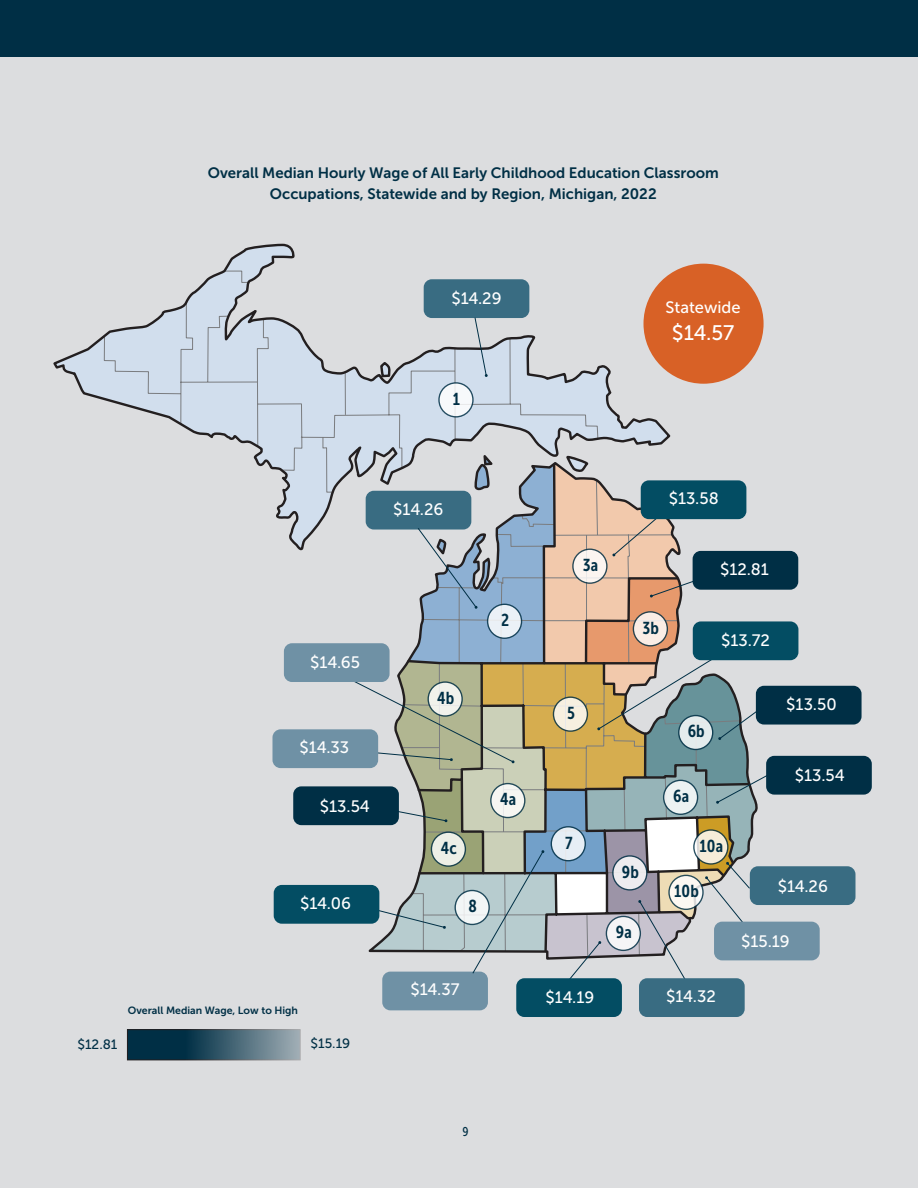
<style>
.page{position:relative;width:918px;height:1188px;background:#fff}
.page>*{position:absolute;margin:0;border:0;box-sizing:border-box;transform-origin:0 0}
.Paragraph_Style_1{font:21px "Museo Sans 500";color:#fff}
.t1{font:17.25px "Museo Sans Cond 700";letter-spacing:.01em;color:#002f45}
.Paragraph_Style_1-2{font:16.5px "Museo Sans 500";color:#fff}
.t2{font:15px/21px "Museo Sans 700";color:#002f45;text-align:center}
.Paragraph_Style_1-3{font:13.5px "Museo Sans 500";color:#002f45}
.t3{font:12.75px "Museo Sans Cond 500";color:#002f45}
.t4{font:10.5px "Museo Sans 700";color:#002f45}
</style>
<div class="page">
<div style="left:0;top:43px;width:918px;height:1145px;background:#dcdddf"></div>
<svg style="left:53px;top:243px;width:708px;height:677px"></svg>
<div style="left:424px;top:279px;width:105px;height:39px;background:#396c82;border-radius:8px"></div>
<svg style="left:474px;top:317px;width:14px;height:60px"></svg>
<div style="left:693px;top:551px;width:105px;height:39px;background:#002f45;border-radius:8px"></div>
<div style="left:293px;top:786px;width:106px;height:39px;background:#002f45;border-radius:8px"></div>
<div style="left:284px;top:643px;width:106px;height:39px;background:#6f91a5;border-radius:8px"></div>
<div style="left:756px;top:686px;width:106px;height:39px;background:#002f45;border-radius:8px"></div>
<div style="left:750px;top:866px;width:106px;height:39px;background:#396c82;border-radius:8px"></div>
<div style="left:382px;top:972px;width:106px;height:38px;background:#6f91a5;border-radius:8px"></div>
<div style="left:516px;top:978px;width:106px;height:39px;background:#034d63;border-radius:8px"></div>
<svg style="left:348px;top:456px;width:431px;height:530px"></svg>
<svg style="left:439px;top:383px;width:34px;height:34px"></svg>
<div style="left:438px;top:382px;width:36px;height:36px;border:1px solid #002f45;border-radius:50%"></div>
<svg style="left:488px;top:604px;width:34px;height:34px"></svg>
<div style="left:487px;top:604px;width:35px;height:35px;border:1px solid #002f45;border-radius:50%"></div>
<svg style="left:573px;top:549px;width:34px;height:34px"></svg>
<div style="left:572px;top:549px;width:36px;height:35px;border:1px solid #002f45;border-radius:50%"></div>
<svg style="left:633px;top:612px;width:34px;height:34px"></svg>
<div style="left:633px;top:611px;width:35px;height:36px;border:1px solid #002f45;border-radius:50%"></div>
<svg style="left:694px;top:830px;width:34px;height:34px"></svg>
<div style="left:693px;top:829px;width:36px;height:36px;border:1px solid #002f45;border-radius:50%"></div>
<svg style="left:669px;top:875px;width:34px;height:34px"></svg>
<div style="left:668px;top:875px;width:36px;height:35px;border:1px solid #002f45;border-radius:50%"></div>
<svg style="left:606px;top:916px;width:34px;height:34px"></svg>
<div style="left:606px;top:916px;width:35px;height:35px;border:1px solid #002f45;border-radius:50%"></div>
<svg style="left:613px;top:856px;width:34px;height:34px"></svg>
<div style="left:612px;top:855px;width:36px;height:36px;border:1px solid #002f45;border-radius:50%"></div>
<svg style="left:455px;top:890px;width:34px;height:34px"></svg>
<div style="left:454px;top:890px;width:36px;height:35px;border:1px solid #002f45;border-radius:50%"></div>
<svg style="left:551px;top:827px;width:34px;height:34px"></svg>
<div style="left:551px;top:826px;width:35px;height:35px;border:1px solid #002f45;border-radius:50%"></div>
<svg style="left:431px;top:832px;width:34px;height:34px"></svg>
<div style="left:431px;top:831px;width:35px;height:36px;border:1px solid #002f45;border-radius:50%"></div>
<svg style="left:491px;top:784px;width:34px;height:34px"></svg>
<div style="left:490px;top:783px;width:35px;height:35px;border:1px solid #002f45;border-radius:50%"></div>
<svg style="left:553px;top:697px;width:34px;height:34px"></svg>
<div style="left:553px;top:696px;width:35px;height:36px;border:1px solid #002f45;border-radius:50%"></div>
<svg style="left:428px;top:682px;width:34px;height:34px"></svg>
<div style="left:427px;top:681px;width:36px;height:36px;border:1px solid #002f45;border-radius:50%"></div>
<svg style="left:679px;top:716px;width:34px;height:33px"></svg>
<div style="left:678px;top:715px;width:35px;height:35px;border:1px solid #002f45;border-radius:50%"></div>
<svg style="left:664px;top:780px;width:34px;height:34px"></svg>
<div style="left:663px;top:780px;width:35px;height:35px;border:1px solid #002f45;border-radius:50%"></div>
<div style="left:643px;top:264px;width:121px;height:120px;background:#d86126;border-radius:50%"></div>
<div style="left:0;top:0;width:918px;height:56px;background:#002f45"></div>
<svg style="left:129px;top:1031px;width:170px;height:27px;background:#35596a"></svg>
<div style="left:127px;top:1029px;width:174px;height:31px;border:1px solid #231f20"></div>
<div style="left:714px;top:922px;width:106px;height:38px;background:#6f91a5;border-radius:8px"></div>
<div style="left:639px;top:978px;width:106px;height:39px;background:#396c82;border-radius:8px"></div>
<div style="left:693px;top:621px;width:105px;height:39px;background:#034d63;border-radius:8px"></div>
<div style="left:766px;top:756px;width:106px;height:39px;background:#002f45;border-radius:8px"></div>
<div style="left:274px;top:885px;width:105px;height:39px;background:#034d63;border-radius:8px"></div>
<div style="left:641px;top:480px;width:105px;height:39px;background:#034d63;border-radius:8px"></div>
<div style="left:272px;top:729px;width:106px;height:39px;background:#6f91a5;border-radius:8px"></div>
<p class="t2" style="left:208px;top:162px;width:512px">Overall Median Hourly Wage of All Early Childhood Education Classroom<br>Occupations, Statewide and by Region, Michigan, 2022</p>
<p class="Paragraph_Style_1-2" style="left:451px;top:289px;width:52px">$14.29</p>
<p class="t1" style="left:453px;top:389px;width:9px">1</p>
<p class="Paragraph_Style_1-2" style="left:666px;top:298px;width:77px">Statewide</p>
<p class="Paragraph_Style_1" style="left:672px;top:321px;width:64px">$14.57</p>
<p class="Paragraph_Style_1-2" style="left:393px;top:500px;width:52px">$14.26</p>
<p class="Paragraph_Style_1-2" style="left:310px;top:653px;width:51px">$14.65</p>
<p class="Paragraph_Style_1-2" style="left:300px;top:739px;width:51px">$14.33</p>
<p class="Paragraph_Style_1-2" style="left:320px;top:797px;width:52px">$13.54</p>
<p class="Paragraph_Style_1-2" style="left:300px;top:894px;width:52px">$14.06</p>
<p class="t4" style="left:128px;top:1005px;width:172px">Overall Median Wage, Low to High</p>
<p class="Paragraph_Style_1-3" style="left:77px;top:1037px;width:42px">$12.81</p>
<p class="Paragraph_Style_1-3" style="left:311px;top:1036px;width:41px">$15.19</p>
<p class="t1" style="left:437px;top:688px;width:19px">4b</p>
<p class="t1" style="left:501px;top:611px;width:10px">2</p>
<p class="t1" style="left:441px;top:838px;width:17px">4c</p>
<p class="t1" style="left:468px;top:897px;width:10px">8</p>
<p class="t1" style="left:500px;top:790px;width:17px">4a</p>
<p class="Paragraph_Style_1-2" style="left:410px;top:981px;width:51px">$14.37</p>
<p class="t3" style="left:462px;top:1125px;width:8px">9</p>
<p class="Paragraph_Style_1-2" style="left:669px;top:489px;width:52px">$13.58</p>
<p class="t1" style="left:583px;top:556px;width:17px">3a</p>
<p class="t1" style="left:643px;top:618px;width:18px">3b</p>
<p class="Paragraph_Style_1-2" style="left:720px;top:560px;width:50px">$12.81</p>
<p class="Paragraph_Style_1-2" style="left:721px;top:631px;width:50px">$13.72</p>
<p class="t1" style="left:567px;top:703px;width:9px">5</p>
<p class="t1" style="left:565px;top:833px;width:9px">7</p>
<p class="Paragraph_Style_1-2" style="left:546px;top:988px;width:50px">$14.19</p>
<p class="t1" style="left:622px;top:862px;width:19px">9b</p>
<p class="t1" style="left:616px;top:923px;width:17px">9a</p>
<p class="t1" style="left:688px;top:722px;width:19px">6b</p>
<p class="t1" style="left:673px;top:787px;width:17px">6a</p>
<p class="t1" style="left:700px;top:836px;width:25px">10a</p>
<p class="t1" style="left:674px;top:882px;width:26px">10b</p>
<p class="Paragraph_Style_1-2" style="left:666px;top:987px;width:51px">$14.32</p>
<p class="Paragraph_Style_1-2" style="left:786px;top:695px;width:52px">$13.50</p>
<p class="Paragraph_Style_1-2" style="left:795px;top:766px;width:52px">$13.54</p>
<p class="Paragraph_Style_1-2" style="left:778px;top:877px;width:52px">$14.26</p>
<p class="Paragraph_Style_1-2" style="left:741px;top:932px;width:50px">$15.19</p>
</div>
